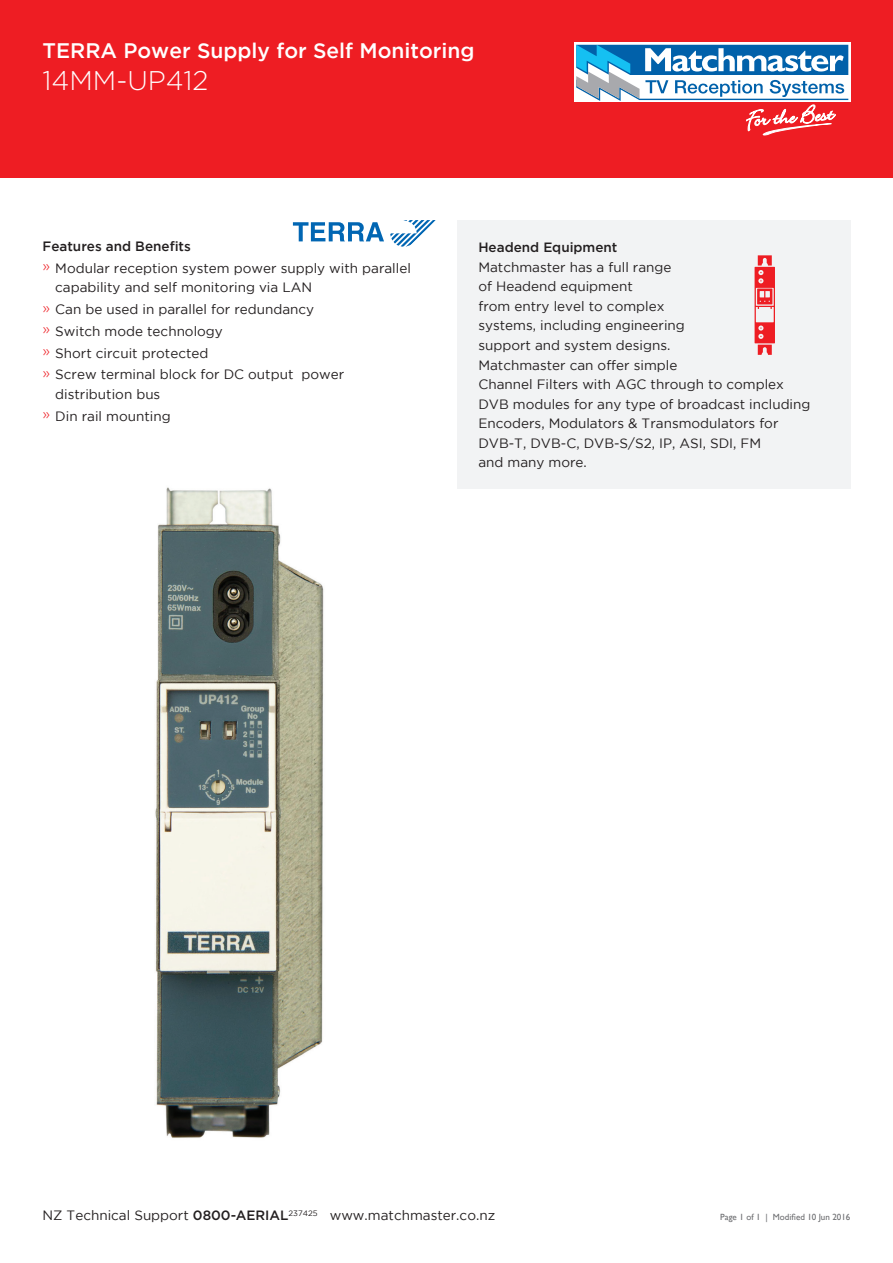
<style>
.page{position:relative;width:893px;height:1263px;background:#fff}
.page>*{position:absolute;margin:0;border:0;box-sizing:border-box;transform-origin:0 0}
.Header_3__Red_Left{font:300 27px "Gotham";color:#fff}
.Header_5__Black{font:500 21px "Gotham";color:#fff}
.Body__Bullets{font:13.5px/19.5px "Gotham";color:#231f20}
.Header_6{font:500 13.5px "Gotham";color:#231f20}
.t1{font:9px "Gill Sans";color:#6c6d70}
.s1{font-weight:300;font-size:15px;color:#ee1d23}
.s2{font-weight:500}
</style>
<div class="page">
<div style="left:0;top:0;width:893px;height:178px;background:#ee1d23"></div>
<svg style="left:574px;top:43px;width:276px;height:59px"></svg>
<svg style="left:576px;top:45px;width:272px;height:90px"></svg>
<div style="left:457px;top:220px;width:393px;height:269px;background:#f2f3f4"></div>
<svg style="left:755px;top:255px;width:20px;height:100px"></svg>
<img style="left:155px;top:487px;width:169px;height:651px">
<svg style="left:293px;top:222px;width:91px;height:19px"></svg>
<svg style="left:390px;top:220px;width:46px;height:27px"></svg>
<p class="Header_5__Black" style="left:43px;top:38px;width:434px">TERRA Power Supply for Self Monitoring</p>
<p class="Header_3__Red_Left" style="left:43px;top:64px;width:167px">14MM-UP412</p>
<p class="Header_6" style="left:43px;top:239px;width:150px">Features and Benefits</p>
<p class="Body__Bullets" style="left:55px;top:258px;width:357px;text-indent:-13px"><span class="s1">»</span> Modular reception system power supply with parallel capability and self monitoring via LAN</p>
<p class="Body__Bullets" style="left:43px;top:299px;width:273px"><span class="s1">»</span> Can be used in parallel for redundancy</p>
<p class="Body__Bullets" style="left:43px;top:321px;width:182px"><span class="s1">»</span> Switch mode technology</p>
<p class="Body__Bullets" style="left:43px;top:343px;width:167px"><span class="s1">»</span> Short circuit protected</p>
<p class="Body__Bullets" style="left:55px;top:364px;width:291px;text-indent:-13px"><span class="s1">»</span> Screw terminal block for DC output power distribution bus</p>
<p class="Body__Bullets" style="left:43px;top:406px;width:130px"><span class="s1">»</span> Din rail mounting</p>
<p class="Body__Bullets" style="left:478px;top:237px;width:334px"><span class="s2">Headend Equipment<br></span>Matchmaster has a full range<br>of Headend equipment<br>from entry level to complex<br>systems, including engineering<br>support and system designs.<br>Matchmaster can offer simple<br>Channel Filters with AGC through to complex<br>DVB modules for any type of broadcast including<br>Encoders, Modulators &amp; Transmodulators for<br>DVB-T, DVB-C, DVB-S/S2, IP, ASI, SDI, FM<br>and many more.</p>
<p class="Body__Bullets" style="left:43px;top:1206px;width:454px">NZ Technical Support <span class="s2">0800-AERIAL</span><sup>237425</sup> www.matchmaster.co.nz</p>
<p class="t1" style="left:720px;top:1212px;width:132px">Page 1 of 1 | Modified 10 Jun 2016</p>
</div>
